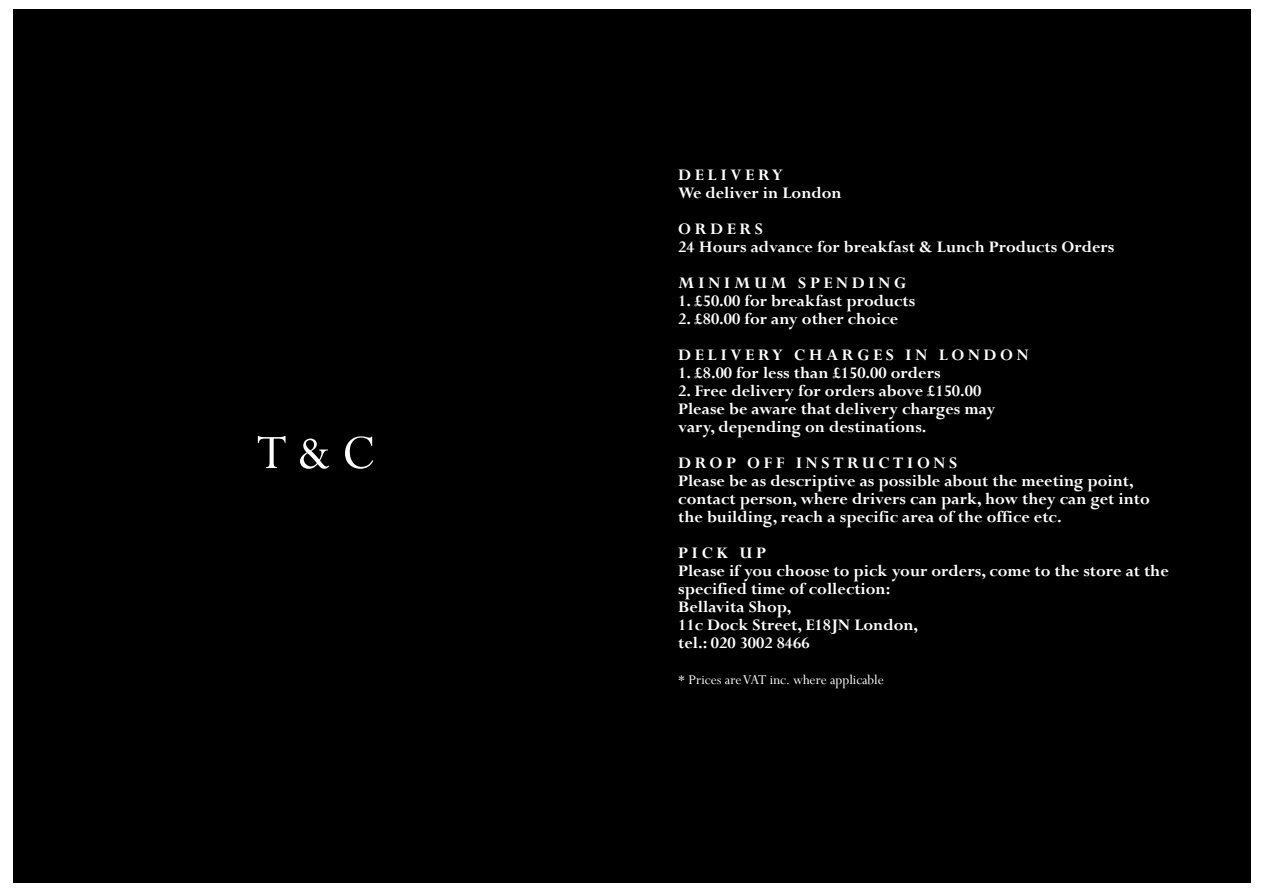
<style>
.page{position:relative;width:1263px;height:893px;background:#fff}
.page>*{position:absolute;margin:0;border:0;box-sizing:border-box;transform-origin:0 0}
.t1{font:54px "Perpetua";color:#fff}
.t2{font:700 18px/18px "Perpetua";color:#fff}
.t3{font:700 18px/36px "Perpetua";letter-spacing:.2em;color:#fff}
.t4{font:15px "Perpetua";color:#fff}
</style>
<div class="page">
<div style="left:13px;top:10px;width:1237px;height:873px;background:#000"></div>
<h1 class="t1" style="left:256px;top:418px;width:120px">T&amp;C</h1>
<p class="t2" style="left:678px;top:166px;width:165px">DELIVERY<br>We deliver in London</p>
<p class="t2" style="left:678px;top:220px;width:438px">ORDERS<br>24 Hours advance for breakfast &amp; Lunch Products Orders</p>
<p class="t3" style="left:678px;top:265px;width:229px">MINIMUM SPENDING</p>
<p class="t2" style="left:678px;top:292px;width:239px">1. £50.00 for breakfast products</p>
<p class="t3" style="left:678px;top:301px;width:352px">2. £80.00 for any other choice<br>DELIVERY CHARGES IN LONDON</p>
<p class="t2" style="left:678px;top:364px;width:264px">1. £8.00 for less than £150.00 orders</p>
<p class="t2" style="left:678px;top:382px;width:319px">2. Free delivery for orders above £150.00<br>Please be aware that delivery charges may vary, depending on destinations.</p>
<p class="t2" style="left:678px;top:454px;width:473px">DROP OFF INSTRUCTIONS<br>Please be as descriptive as possible about the meeting point, contact person, where drivers can park, how they can get into the building, reach a specific area of the office etc.</p>
<p class="t2" style="left:678px;top:544px;width:492px">PICK UP<br>Please if you choose to pick your orders, come to the store at the specified time of collection:<br>Bellavita Shop,<br>11c Dock Street, E18JN London,<br>tel.: 020 3002 8466</p>
<p class="t4" style="left:678px;top:670px;width:207px">* Prices are VAT inc. where applicable</p>
</div>
